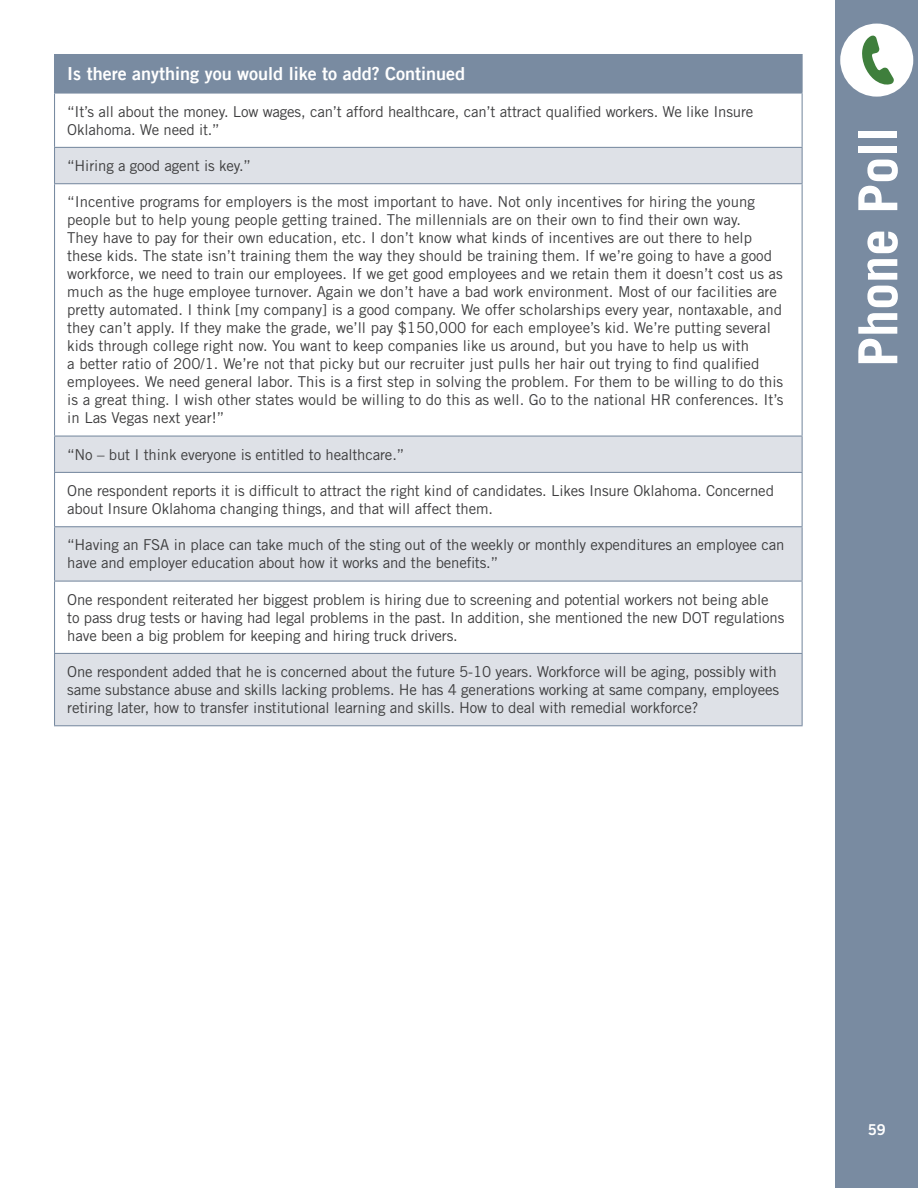
<style>
.page{position:relative;width:918px;height:1188px;background:#fff}
.page>*{position:absolute;margin:0;border:0;box-sizing:border-box;transform-origin:0 0}
.t1{font:700 54px "Trade Gothic LT Std";color:#fff}
.t2{font:18px "Trade Gothic LT Bold Two";color:#fff}
.t3{font:15px/18px "Trade Gothic LT Std";color:#3e3e3f}
.t4{font:15px "Trade Gothic LT Std Bd 2";color:#fff}
</style>
<div class="page">
<div style="left:836px;top:0;width:82px;height:1188px;background:#798ba1"></div>
<div style="left:840px;top:24px;width:73px;height:73px;background:#fff;border-radius:50%"></div>
<svg style="left:862px;top:35px;width:32px;height:50px"></svg>
<div style="left:55px;top:55px;width:747px;height:38px;background:#798ba1"></div>
<svg style="left:55px;top:148px;width:747px;height:577px"></svg>
<hr style="left:54px;top:54px;width:749px;height:1px;background:#798ba1">
<hr style="left:54px;top:55px;width:1px;height:38px;background:#798ba1">
<hr style="left:802px;top:55px;width:1px;height:38px;background:#798ba1">
<hr style="left:54px;top:93px;width:749px;height:1px;background:#798ba1">
<hr style="left:54px;top:94px;width:1px;height:53px;background:#798ba1">
<hr style="left:802px;top:94px;width:1px;height:53px;background:#798ba1">
<hr style="left:54px;top:147px;width:749px;height:1px;background:#798ba1">
<hr style="left:54px;top:148px;width:1px;height:35px;background:#798ba1">
<hr style="left:802px;top:148px;width:1px;height:35px;background:#798ba1">
<hr style="left:54px;top:183px;width:749px;height:1px;background:#798ba1">
<hr style="left:54px;top:184px;width:1px;height:252px;background:#798ba1">
<hr style="left:802px;top:184px;width:1px;height:252px;background:#798ba1">
<hr style="left:54px;top:436px;width:749px;height:1px;background:#798ba1">
<hr style="left:54px;top:437px;width:1px;height:35px;background:#798ba1">
<hr style="left:802px;top:437px;width:1px;height:35px;background:#798ba1">
<hr style="left:54px;top:472px;width:749px;height:1px;background:#798ba1">
<hr style="left:54px;top:473px;width:1px;height:53px;background:#798ba1">
<hr style="left:802px;top:473px;width:1px;height:53px;background:#798ba1">
<hr style="left:54px;top:526px;width:749px;height:1px;background:#798ba1">
<hr style="left:54px;top:527px;width:1px;height:54px;background:#798ba1">
<hr style="left:802px;top:527px;width:1px;height:54px;background:#798ba1">
<hr style="left:54px;top:581px;width:749px;height:1px;background:#798ba1">
<hr style="left:54px;top:582px;width:1px;height:71px;background:#798ba1">
<hr style="left:802px;top:582px;width:1px;height:71px;background:#798ba1">
<hr style="left:54px;top:653px;width:749px;height:1px;background:#798ba1">
<hr style="left:54px;top:654px;width:1px;height:71px;background:#798ba1">
<hr style="left:802px;top:654px;width:1px;height:71px;background:#798ba1">
<hr style="left:54px;top:725px;width:749px;height:1px;background:#798ba1">
<p class="t2" style="left:67px;top:63px;width:399px">Is there anything you would like to add? Continued</p>
<p class="t3" style="left:67px;top:102px;width:688px">“It’s all about the money. Low wages, can’t afford healthcare, can’t attract qualified workers. We like Insure<br>Oklahoma. We need it.”</p>
<p class="t3" style="left:67px;top:156px;width:185px">“Hiring a good agent is key.”</p>
<p class="t3" style="left:67px;top:193px;width:718px">“Incentive programs for employers is the most important to have. Not only incentives for hiring the young people but to help young people getting trained. The millennials are on their own to find their own way.<br>They have to pay for their own education, etc. I don’t know what kinds of incentives are out there to help these kids. The state isn’t training them the way they should be training them. If we’re going to have a good workforce, we need to train our employees. If we get good employees and we retain them it doesn’t cost us as much as the huge employee turnover. Again we don’t have a bad work environment. Most of our facilities are pretty automated. I think [my company] is a good company. We offer scholarships every year, nontaxable, and they can’t apply. If they make the grade, we’ll pay $150,000 for each employee’s kid. We’re putting several kids through college right now. You want to keep companies like us around, but you have to help us with<br>a better ratio of 200/1. We’re not that picky but our recruiter just pulls her hair out trying to find qualified employees. We need general labor. This is a first step in solving the problem. For them to be willing to do this is a great thing. I wish other states would be willing to do this as well. Go to the national HR conferences. It’s in Las Vegas next year!”</p>
<p class="t3" style="left:67px;top:445px;width:338px">“No – but I think everyone is entitled to healthcare.”</p>
<p class="t3" style="left:67px;top:481px;width:708px">One respondent reports it is difficult to attract the right kind of candidates. Likes Insure Oklahoma. Concerned about Insure Oklahoma changing things, and that will affect them.</p>
<p class="t3" style="left:67px;top:536px;width:719px">“Having an FSA in place can take much of the sting out of the weekly or monthly expenditures an employee can have and employer education about how it works and the benefits.”</p>
<p class="t3" style="left:67px;top:590px;width:719px">One respondent reiterated her biggest problem is hiring due to screening and potential workers not being able to pass drug tests or having had legal problems in the past. In addition, she mentioned the new DOT regulations have been a big problem for keeping and hiring truck drivers.</p>
<p class="t3" style="left:67px;top:662px;width:713px">One respondent added that he is concerned about the future 5-10 years. Workforce will be aging, possibly with same substance abuse and skills lacking problems. He has 4 generations working at same company, employees retiring later, how to transfer institutional learning and skills. How to deal with remedial workforce?</p>
<h1 class="t1" style="left:845px;top:367px;width:242px;rotate:-90deg">Phone Poll</h1>
<p class="t4" style="left:868px;top:1120px;width:20px">59</p>
</div>
